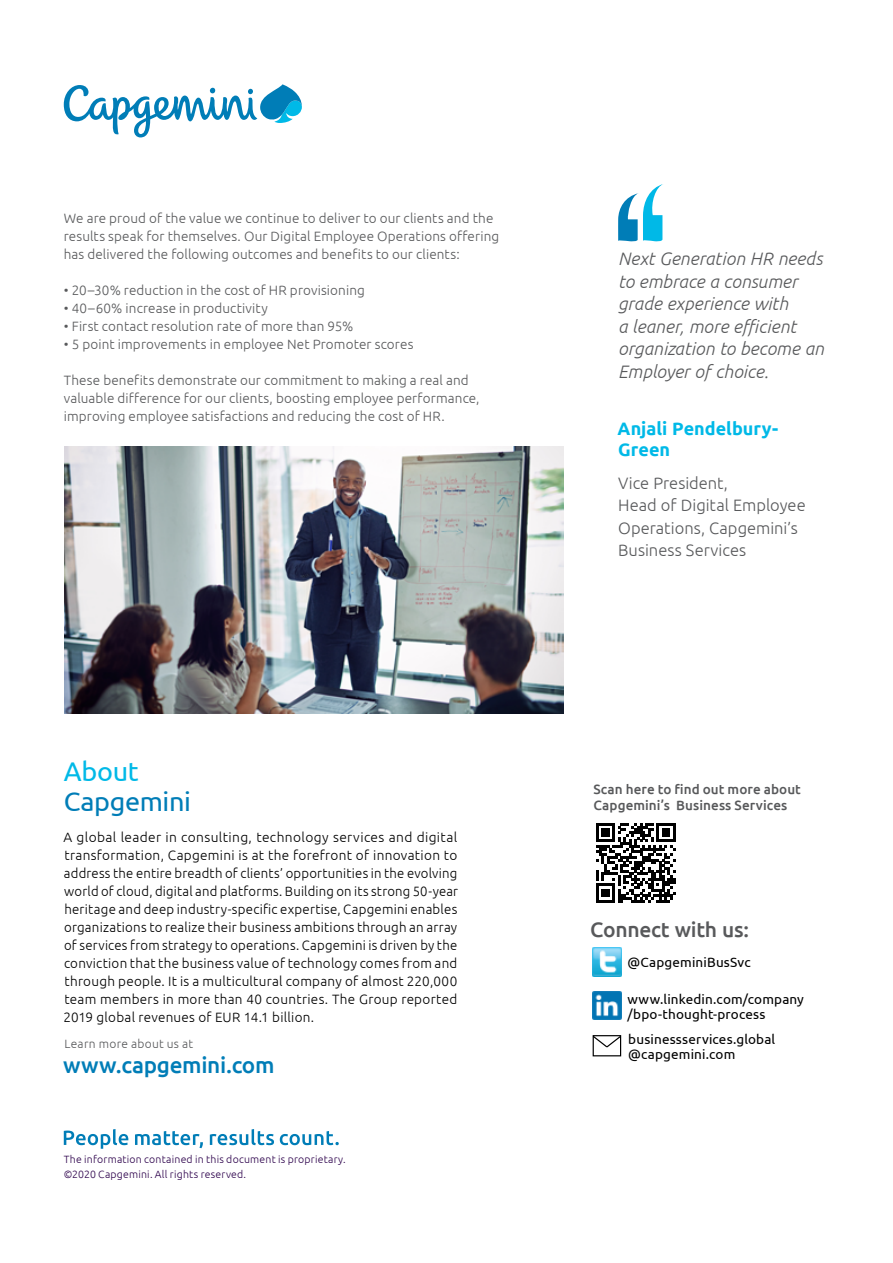
<style>
.page{position:relative;width:893px;height:1263px;background:#fff}
.page>*{position:absolute;margin:0;border:0;box-sizing:border-box;transform-origin:0 0}
.t1{font:27px "Ubuntu";letter-spacing:-.015em;color:#007db7}
.t2{font:27px "Ubuntu";letter-spacing:-.01em;color:#00b9e7}
.t3{font:500 22.5px "Ubuntu";letter-spacing:-.015em;color:#007db7}
.t4{font:500 21px "Ubuntu";letter-spacing:-.01em;color:#58595b}
.t5{font:italic 300 18px/22.5px "Ubuntu";letter-spacing:.005em;color:#58595b}
.t6{font:700 18px/21px "Ubuntu";color:#00b9e7}
.t7{font:300 16.5px/22.5px "Ubuntu";color:#58595b}
.t8{font:300 13.5px/18px "Ubuntu";letter-spacing:.02em;color:#000;text-align:justify}
.t9{font:300 13.5px/18px "Ubuntu";letter-spacing:.01em;color:#58595b}
.t10{font:13.5px/15px "Ubuntu";letter-spacing:.015em;color:#000}
.t11{font:500 13.5px/16.5px "Ubuntu";letter-spacing:.005em;color:#58595b}
.t12{font:300 12px "Ubuntu";letter-spacing:.025em;color:#58595b}
.t13{font:300 10.5px/15px "Ubuntu";letter-spacing:.02em;color:#2c004b}
</style>
<div class="page">
<svg style="left:64px;top:84px;width:238px;height:53px"></svg>
<svg style="left:64px;top:1129px;width:64px;height:20px"></svg>
<svg style="left:135px;top:1131px;width:68px;height:17px"></svg>
<svg style="left:210px;top:1129px;width:64px;height:16px"></svg>
<svg style="left:280px;top:1131px;width:59px;height:14px"></svg>
<svg style="left:596px;top:823px;width:79px;height:80px"></svg>
<div style="left:593px;top:1035px;width:28px;height:21px;border:1px solid #000"></div>
<svg style="left:592px;top:1035px;width:30px;height:14px"></svg>
<img style="left:593px;top:948px;width:28px;height:28px">
<img style="left:593px;top:991px;width:28px;height:29px">
<img style="left:64px;top:446px;width:500px;height:267px">
<svg style="left:618px;top:184px;width:45px;height:58px"></svg>
<p class="t9" style="left:64px;top:209px;width:437px">We are proud of the value we continue to deliver to our clients and the results speak for themselves. Our Digital Employee Operations offering has delivered the following outcomes and benefits to our clients:</p>
<p class="t9" style="left:64px;top:281px;width:303px">• 20–30% reduction in the cost of HR provisioning</p>
<p class="t9" style="left:64px;top:299px;width:205px">• 40–60% increase in productivity</p>
<p class="t9" style="left:64px;top:317px;width:291px">• First contact resolution rate of more than 95%</p>
<p class="t9" style="left:64px;top:335px;width:351px">• 5 point improvements in employee Net Promoter scores</p>
<p class="t9" style="left:64px;top:371px;width:417px">These benefits demonstrate our commitment to making a real and valuable difference for our clients, boosting employee performance, improving employee satisfactions and reducing the cost of HR.</p>
<h1 class="t2" style="left:64px;top:755px;width:77px">About</h1>
<h1 class="t1" style="left:64px;top:785px;width:129px">Capgemini</h1>
<p class="t8" style="left:63px;top:828px;width:396px">A global leader in consulting, technology services and digital transformation, Capgemini is at the forefront of innovation to address the entire breadth of clients’ opportunities in the evolving world of cloud, digital and platforms. Building on its strong 50-year heritage and deep industry-specific expertise, Capgemini enables organizations to realize their business ambitions through an array of services from strategy to operations. Capgemini is driven by the conviction that the business value of technology comes from and through people. It is a multicultural company of almost 220,000 team members in more than 40 countries. The Group reported 2019 global revenues of EUR 14.1 billion.</p>
<p class="t12" style="left:64px;top:1036px;width:130px">Learn more about us at</p>
<h2 class="t3" style="left:63px;top:1051px;width:213px">www.capgemini.com</h2>
<p class="t13" style="left:64px;top:1152px;width:283px">The information contained in this document is proprietary. ©2020 Capgemini. All rights reserved.</p>
<h3 class="t5" style="left:618px;top:247px;width:207px">Next Generation HR needs to embrace a consumer grade experience with<br>a leaner, more efficient organization to become an<br>Employer of choice.</h3>
<h3 class="t6" style="left:618px;top:418px;width:162px">Anjali Pendelbury-<br>Green</h3>
<p class="t7" style="left:618px;top:471px;width:189px">Vice President,<br>Head of Digital Employee<br>Operations, Capgemini’s<br>Business Services</p>
<p class="t11" style="left:593px;top:780px;width:209px">Scan here to find out more about<br>Capgemini’s Business Services</p>
<h3 class="t4" style="left:590px;top:916px;width:160px">Connect with us:</h3>
<p class="t10" style="left:627px;top:954px;width:125px">@CapgeminiBusSvc</p>
<p class="t10" style="left:628px;top:991px;width:178px">www.linkedin.com/company /bpo-thought-process</p>
<p class="t10" style="left:628px;top:1032px;width:149px">businessservices.global @capgemini.com</p>
</div>
